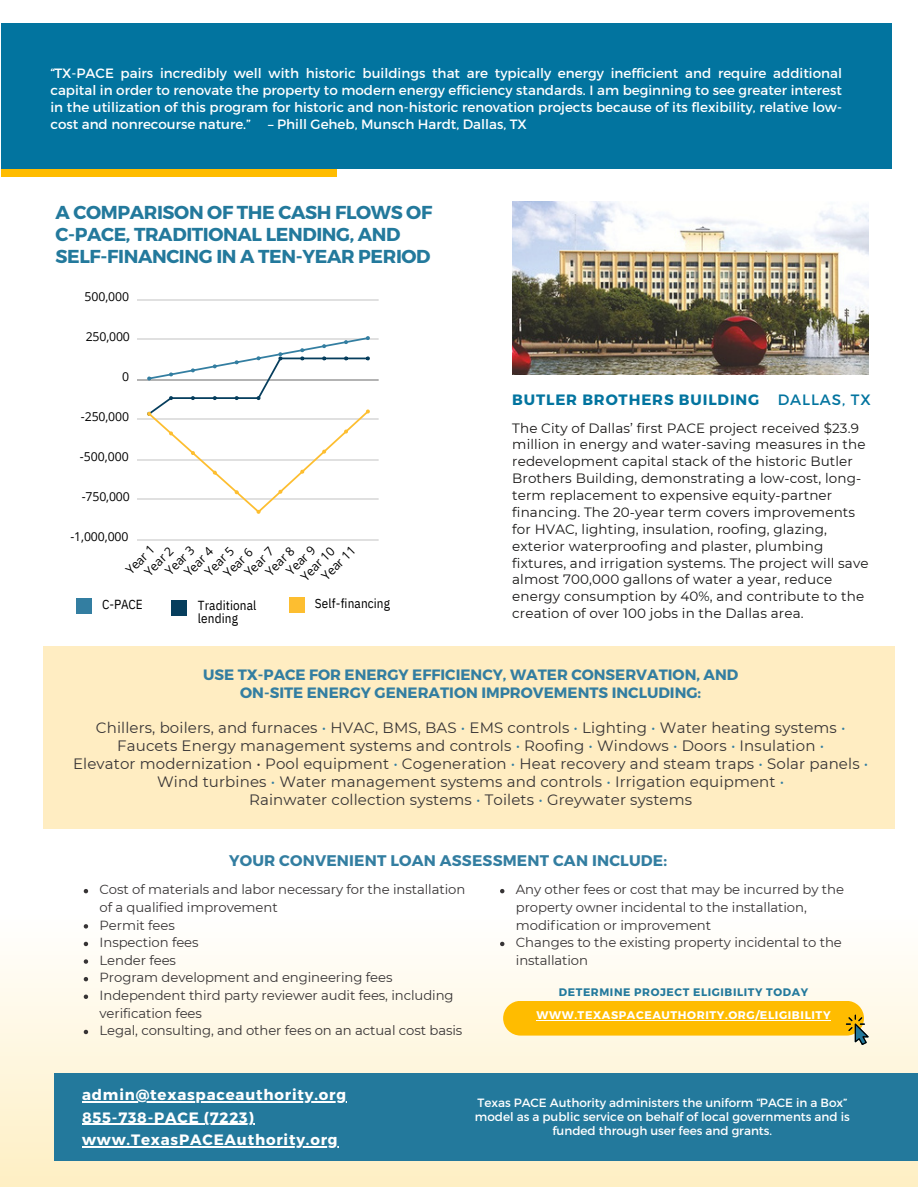
<style>
.page{position:relative;width:918px;height:1188px;background:#fff}
.page>*{position:absolute;margin:0;border:0;box-sizing:border-box;transform-origin:0 0}
.t1{font:700 18.75px/21.8px "Montserrat";letter-spacing:-.02em;color:#23799c}
.t2{font:700 15.45px "Montserrat";letter-spacing:.01em;color:#337ea1}
.t3{font:15px/18px "Montserrat";letter-spacing:.01em;color:#373435;text-align:center}
.t4{font:700 15px/18px "Montserrat";color:#337ea1;text-align:center}
.t5{font:700 15px "Montserrat";letter-spacing:.055em;color:#fff}
.t6{font:700 15px "Montserrat";letter-spacing:.06em;color:#02749f}
.t7{font:13.5px/16.8px "Montserrat";letter-spacing:.01em;color:#171615}
.t8{font:13.5px/16.8px "Montserrat";color:#fff;text-align:justify}
.t9{font:13.2px/17.5px "Montserrat";letter-spacing:-.005em;color:#373435}
.t10{font:13.05px "IBM Plex Sans Cond";letter-spacing:.01em;color:#000}
.t11{font:12.3px "Open Sans";letter-spacing:-.01em;color:#000}
.t12{font:12px/14px "Montserrat";color:#fff;text-align:center}
.t13{font:700 11.1px "Montserrat";letter-spacing:.055em;color:#fff}
.t14{font:700 10.95px "Montserrat";letter-spacing:.055em;color:#23799c}
.s1{font-weight:400}
.s2{color:#337ea1}
</style>
<div class="page">
<div style="left:1px;top:24px;width:890px;height:145px;background:#02749f"></div>
<div style="left:1px;top:169px;width:336px;height:7px;background:#ffbc00"></div>
<svg style="left:0;top:890px;width:918px;height:297px"></svg>
<img style="left:138px;top:338px;width:241px;height:1px">
<img style="left:138px;top:379px;width:241px;height:1px">
<img style="left:138px;top:418px;width:241px;height:1px">
<img style="left:138px;top:459px;width:241px;height:1px">
<img style="left:138px;top:498px;width:241px;height:1px">
<svg style="left:147px;top:336px;width:223px;height:178px"></svg>
<div style="left:171px;top:601px;width:16px;height:15px;background:#063e5d"></div>
<div style="left:289px;top:598px;width:16px;height:15px;background:#fdbe30"></div>
<div style="left:76px;top:599px;width:15px;height:15px;background:#337ea1"></div>
<div style="left:43px;top:647px;width:852px;height:182px;background:#ffedc2"></div>
<svg style="left:84px;top:889px;width:4px;height:4px"></svg>
<svg style="left:84px;top:924px;width:4px;height:5px"></svg>
<svg style="left:84px;top:942px;width:4px;height:4px"></svg>
<svg style="left:84px;top:959px;width:4px;height:5px"></svg>
<svg style="left:84px;top:977px;width:4px;height:4px"></svg>
<svg style="left:84px;top:995px;width:4px;height:4px"></svg>
<svg style="left:84px;top:1030px;width:4px;height:4px"></svg>
<svg style="left:500px;top:889px;width:4px;height:4px"></svg>
<svg style="left:500px;top:942px;width:4px;height:4px"></svg>
<svg style="left:503px;top:1001px;width:366px;height:44px;background:#fbc836"></svg>
<hr style="left:537px;top:1020px;width:294px;height:1px;background:#fff">
<img style="left:512px;top:201px;width:357px;height:174px">
<div style="left:54px;top:1073px;width:864px;height:88px;background:#23799c"></div>
<hr style="left:82px;top:1101px;width:265px;height:1px;background:#fff">
<hr style="left:82px;top:1124px;width:173px;height:1px;background:#fff">
<hr style="left:82px;top:1146px;width:256px;height:2px;background:#fff">
<p class="t8" style="left:50px;top:64px;width:793px">“TX-PACE pairs incredibly well with historic buildings that are typically energy inefficient and require additional capital in order to renovate the property to modern energy efficiency standards. I am beginning to see greater interest in the utilization of this program for historic and non-historic renovation projects because of its flexibility, relative low&shy;cost and nonrecourse nature.”</p>
<p class="t8" style="left:268px;top:115px;width:260px">– Phill Geheb, Munsch Hardt, Dallas, TX</p>
<p class="t1" style="left:56px;top:201px;width:378px">A COMPARISON OF THE CASH FLOWS OF<br>C-PACE, TRADITIONAL LENDING, AND<br>SELF-FINANCING IN A TEN-YEAR PERIOD</p>
<p class="t11" style="left:85px;top:288px;width:46px">500,000</p>
<p class="t11" style="left:86px;top:328px;width:46px">250,000</p>
<p class="t11" style="left:122px;top:368px;width:9px">0</p>
<p class="t11" style="left:81px;top:408px;width:50px">-250,000</p>
<p class="t11" style="left:80px;top:448px;width:51px">-500,000</p>
<p class="t11" style="left:82px;top:488px;width:50px">-750,000</p>
<p class="t11" style="left:70px;top:528px;width:60px">-1,000,000</p>
<p class="t11" style="left:161px;top:567px;width:37px;rotate:-45deg">Year 3</p>
<p class="t11" style="left:282px;top:567px;width:37px;rotate:-45deg">Year 9</p>
<h1 class="t11" style="left:140px;top:567px;width:37px;rotate:-45deg">Year 2</h1>
<p class="t11" style="left:261px;top:567px;width:37px;rotate:-45deg">Year 8</p>
<p class="t11" style="left:122px;top:566px;width:37px;rotate:-45deg">Year 1</p>
<p class="t11" style="left:201px;top:567px;width:37px;rotate:-45deg">Year 5</p>
<p class="t11" style="left:297px;top:572px;width:44px;rotate:-45deg">Year 10</p>
<p class="t11" style="left:180px;top:568px;width:37px;rotate:-45deg">Year 4</p>
<p class="t11" style="left:241px;top:568px;width:37px;rotate:-45deg">Year 7</p>
<h3 class="t11" style="left:318px;top:572px;width:44px;rotate:-45deg">Year 11</h3>
<p class="t11" style="left:220px;top:569px;width:37px;rotate:-45deg">Year 6</p>
<p class="t10" style="left:102px;top:596px;width:42px">C-PACE</p>
<p class="t10" style="left:315px;top:594px;width:77px">Self-financing</p>
<p class="t10" style="left:198px;top:596px;width:60px">Traditional</p>
<p class="t10" style="left:198px;top:609px;width:41px">lending</p>
<p class="t6" style="left:512px;top:390px;width:360px">BUTLER BROTHERS BUILDING <span class="s1">DALLAS, TX</span></p>
<h2 class="t7" style="left:512px;top:419px;width:358px">The City of Dallas’ first PACE project received $23.9 million in energy and water-saving measures in the redevelopment capital stack of the historic Butler Brothers Building, demonstrating a low-cost, long&shy;term replacement to expensive equity-partner financing. The 20-year term covers improvements for HVAC, lighting, insulation, roofing, glazing, exterior waterproofing and plaster, plumbing fixtures, and irrigation systems. The project will save almost 700,000 gallons of water a year, reduce energy consumption by 40%, and contribute to the creation of over 100 jobs in the Dallas area.</h2>
<p class="t4" style="left:203px;top:665px;width:537px">USE TX-PACE FOR ENERGY EFFICIENCY, WATER CONSERVATION, AND<br>ON-SITE ENERGY GENERATION IMPROVEMENTS INCLUDING:</p>
<p class="t3" style="left:73px;top:719px;width:797px">Chillers, boilers, and furnaces <span class="s2">•</span> HVAC, BMS, BAS <span class="s2">•</span> EMS controls <span class="s2">•</span> Lighting <span class="s2">•</span> Water heating systems <span class="s2">• </span>Faucets Energy management systems and controls <span class="s2">•</span> Roofing <span class="s2">•</span> Windows <span class="s2">•</span> Doors <span class="s2">•</span> Insulation <span class="s2">•<br></span>Elevator modernization • Pool equipment <span class="s2">•</span> Cogeneration <span class="s2">•</span> Heat recovery and steam traps <span class="s2">•</span> Solar panels <span class="s2">• </span>Wind turbines <span class="s2">•</span> Water management systems and controls <span class="s2">•</span> Irrigation equipment <span class="s2">•<br></span>Rainwater collection systems <span class="s2">•</span> Toilets <span class="s2">•</span> Greywater systems</p>
<p class="t2" style="left:229px;top:851px;width:439px">YOUR CONVENIENT LOAN ASSESSMENT CAN INCLUDE:</p>
<p class="t9" style="left:516px;top:881px;width:330px">Any other fees or cost that may be incurred by the property owner incidental to the installation, modification or improvement</p>
<p class="t9" style="left:516px;top:934px;width:328px">Changes to the existing property incidental to the installation</p>
<p class="t14" style="left:559px;top:985px;width:251px">DETERMINE PROJECT ELIGIBILITY TODAY</p>
<h6 class="t13" style="left:537px;top:1008px;width:295px">WWW.TEXASPACEAUTHORITY.ORG/ELIGIBILITY</h6>
<p class="t9" style="left:100px;top:881px;width:367px">Cost of materials and labor necessary for the installation of a qualified improvement</p>
<p class="t9" style="left:100px;top:916px;width:77px">Permit fees</p>
<p class="t9" style="left:100px;top:934px;width:101px">Inspection fees</p>
<p class="t9" style="left:100px;top:951px;width:78px">Lender fees</p>
<p class="t9" style="left:100px;top:969px;width:294px">Program development and engineering fees</p>
<p class="t9" style="left:100px;top:987px;width:356px">Independent third party reviewer audit fees, including verification fees</p>
<p class="t9" style="left:100px;top:1022px;width:364px">Legal, consulting, and other fees on an actual cost basis</p>
<p class="t5" style="left:82px;top:1085px;width:266px">admin@texaspaceauthority.org</p>
<p class="t5" style="left:82px;top:1108px;width:173px">855-738-PACE (7223)</p>
<p class="t5" style="left:82px;top:1130px;width:257px">www.TexasPACEAuthority.org</p>
<p class="t12" style="left:475px;top:1095px;width:376px">Texas PACE Authority administers the uniform “PACE in a Box” model as a public service on behalf of local governments and is funded through user fees and grants.</p>
</div>
